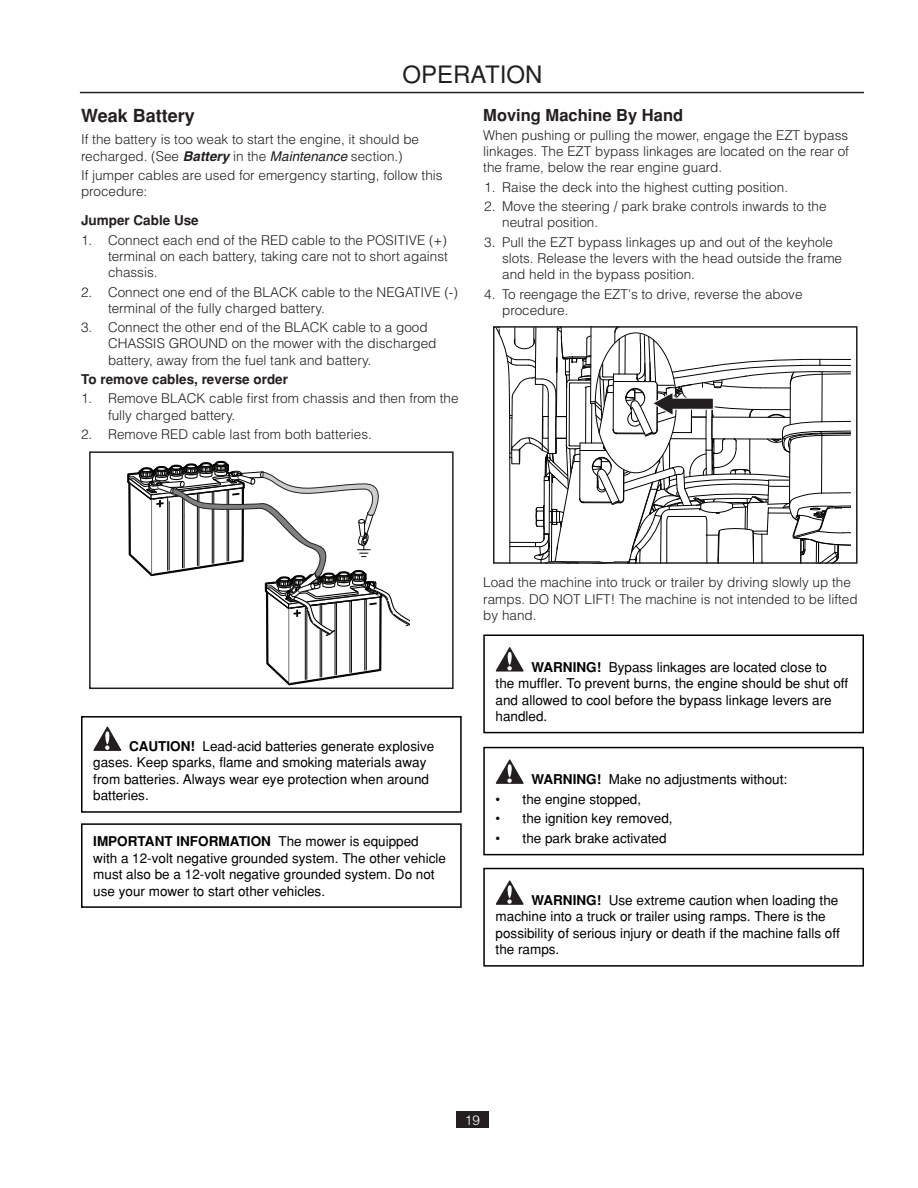
<style>
.page{position:relative;width:918px;height:1188px;background:#fff}
.page>*{position:absolute;margin:0;border:0;box-sizing:border-box;transform-origin:0 0}
.t1{font:24px "Helvetica";color:#231f20}
.Body_Text{font:700 18px "Helvetica";color:#231f20}
.Head_11{font:700 16.5px "Helvetica";color:#231f20}
.Body_Text-2{font:300 13.5px/16.2px "Helvetica";color:#231f20}
.Warning{font:13.5px/16.5px "Helvetica";color:#000}
.Body_Bold{font:700 13.5px "Helvetica";color:#231f20}
.Subhead_10{font:700 13.5px "Helvetica";color:#231f20}
.t2{font:300 13.5px "Helvetica";color:#fff}
.s1{font-weight:700;font-style:italic}
.s2{font-weight:400;font-style:italic}
.s3{font-weight:700}
</style>
<div class="page">
<div style="left:81px;top:823px;width:381px;height:85px;border:2px solid #000"></div>
<svg style="left:93px;top:726px;width:29px;height:25px"></svg>
<div style="left:81px;top:716px;width:381px;height:97px;border:2px solid #000"></div>
<svg style="left:496px;top:880px;width:28px;height:25px"></svg>
<div style="left:483px;top:868px;width:381px;height:99px;border:2px solid #000"></div>
<svg style="left:496px;top:759px;width:28px;height:25px"></svg>
<div style="left:483px;top:747px;width:381px;height:108px;border:2px solid #000"></div>
<svg style="left:496px;top:647px;width:28px;height:25px"></svg>
<div style="left:483px;top:634px;width:381px;height:99px;border:2px solid #000"></div>
<svg style="left:127px;top:460px;width:282px;height:226px"></svg>
<div style="left:89px;top:451px;width:365px;height:238px;border:2px solid #231f20"></div>
<svg style="left:495px;top:326px;width:356px;height:238px"></svg>
<hr style="left:80px;top:92px;width:784px;height:1px;background:#231f20">
<div style="left:456px;top:1112px;width:33px;height:16px;background:#231f20"></div>
<h1 class="t1" style="left:403px;top:61px;width:141px">OPERATION</h1>
<p class="Body_Text" style="left:81px;top:105px;width:115px">Weak Battery</p>
<p class="Body_Text-2" style="left:81px;top:131px;width:340px">If the battery is too weak to start the engine, it should be recharged. (See <span class="s1">Battery</span> in the <span class="s2">Maintenance</span> section.)</p>
<p class="Body_Text-2" style="left:81px;top:167px;width:363px">If jumper cables are used for emergency starting, follow this procedure:</p>
<p class="Subhead_10" style="left:81px;top:213px;width:119px">Jumper Cable Use</p>
<p class="Body_Text-2" style="left:108px;top:231px;width:341px;text-align:justify;text-indent:-27px">1. Connect each end of the RED cable to the POSITIVE (+) terminal on each battery, taking care not to short against chassis.</p>
<p class="Body_Text-2" style="left:108px;top:283px;width:351px;text-indent:-27px">2. Connect one end of the BLACK cable to the NEGATIVE (-) terminal of the fully charged battery.</p>
<p class="Body_Text-2" style="left:108px;top:319px;width:330px;text-indent:-27px">3. Connect the other end of the BLACK cable to a good<br>CHASSIS GROUND on the mower with the discharged battery, away from the fuel tank and battery.</p>
<p class="Body_Bold" style="left:81px;top:371px;width:209px">To remove cables, reverse order</p>
<p class="Body_Text-2" style="left:108px;top:390px;width:352px;text-indent:-27px">1. Remove BLACK cable first from chassis and then from the fully charged battery.</p>
<p class="Body_Text-2" style="left:81px;top:426px;width:292px">2. Remove RED cable last from both batteries.</p>
<p class="Head_11" style="left:483px;top:105px;width:201px">Moving Machine By Hand</p>
<p class="Body_Text-2" style="left:483px;top:127px;width:367px;text-align:justify">When pushing or pulling the mower, engage the EZT bypass linkages. The EZT bypass linkages are located on the rear of the frame, below the rear engine guard.</p>
<p class="Body_Text-2" style="left:484px;top:178px;width:305px">1. Raise the deck into the highest cutting position.</p>
<p class="Body_Text-2" style="left:502px;top:198px;width:326px;text-indent:-18px">2. Move the steering / park brake controls inwards to the neutral position.</p>
<p class="Body_Text-2" style="left:502px;top:234px;width:341px;text-indent:-18px">3. Pull the EZT bypass linkages up and out of the keyhole slots. Release the levers with the head outside the frame and held in the bypass position.</p>
<p class="Body_Text-2" style="left:502px;top:285px;width:302px;text-indent:-18px">4. To reengage the EZT’s to drive, reverse the above procedure.</p>
<p class="Warning" style="left:93px;top:738px;width:343px;text-indent:36px"><span class="s3">CAUTION!</span> Lead-acid batteries generate explosive gases. Keep sparks, flame and smoking materials away from batteries. Always wear eye protection when around batteries.</p>
<p class="Warning" style="left:93px;top:833px;width:354px"><span class="s3">IMPORTANT INFORMATION</span> The mower is equipped with a 12-volt negative grounded system. The other vehicle must also be a 12-volt negative grounded system. Do not use your mower to start other vehicles.</p>
<p class="Body_Text-2" style="left:483px;top:574px;width:376px">Load the machine into truck or trailer by driving slowly up the ramps. DO NOT LIFT! The machine is not intended to be lifted by hand.</p>
<p class="Warning" style="left:496px;top:658px;width:354px;text-indent:36px"><span class="s3">WARNING!</span> Bypass linkages are located close to the muffler. To prevent burns, the engine should be shut off and allowed to cool before the bypass linkage levers are handled.</p>
<p class="Warning" style="left:531px;top:771px;width:257px"><span class="s3">WARNING!</span> Make no adjustments without:</p>
<p class="Warning" style="left:496px;top:791px;width:147px">• the engine stopped,</p>
<p class="Warning" style="left:496px;top:810px;width:179px">• the ignition key removed,</p>
<p class="Warning" style="left:496px;top:830px;width:173px">• the park brake activated</p>
<p class="Warning" style="left:496px;top:892px;width:346px;text-indent:36px"><span class="s3">WARNING!</span> Use extreme caution when loading the machine into a truck or trailer using ramps. There is the possibility of serious injury or death if the machine falls off the ramps.</p>
<p class="t2" style="left:465px;top:1112px;width:17px">19</p>
</div>
